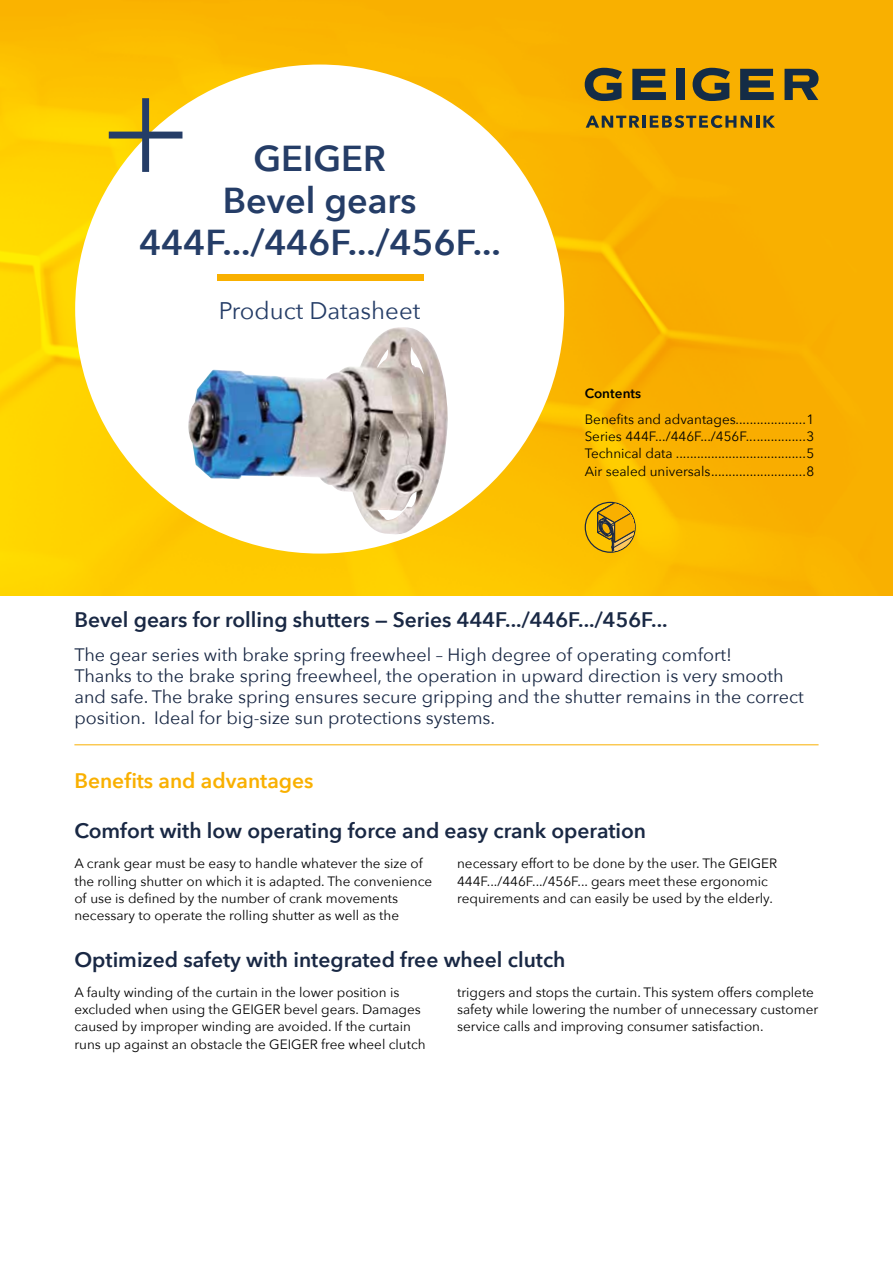
<style>
.page{position:relative;width:893px;height:1263px;background:#fff}
.page>*{position:absolute;margin:0;border:0;box-sizing:border-box;transform-origin:0 0}
.t1{font:600 36px/42px "Avenir Next";color:#253d67;text-align:center}
.t2{font:24px "Avenir Next";color:#253d67}
.t3{font:600 21px "Avenir Next";color:#192844}
.t4{font:600 21px "Avenir Next";color:#f9b000}
.t5{font:18px/21px "Avenir Next";color:#192844}
.t6{font:13.5px/17.2px "Avenir Next";color:#000}
.t7{font:600 13.5px "Avenir Next";letter-spacing:.005em;color:#000}
</style>
<div class="page">
<img style="left:0;top:0;width:893px;height:595px">
<svg style="left:632px;top:69px;width:34px;height:31px"></svg>
<div style="left:676px;top:69px;width:8px;height:31px;background:#142c46"></div>
<svg style="left:740px;top:69px;width:34px;height:31px"></svg>
<svg style="left:784px;top:69px;width:35px;height:31px"></svg>
<svg style="left:585px;top:68px;width:37px;height:33px"></svg>
<svg style="left:693px;top:68px;width:37px;height:33px"></svg>
<svg style="left:586px;top:115px;width:189px;height:13px"></svg>
<div style="left:75px;top:65px;width:489px;height:489px;background:#fff;border-radius:50%"></div>
<img style="left:188px;top:327px;width:261px;height:208px">
<div style="left:217px;top:274px;width:207px;height:7px;background:#f9b000"></div>
<svg style="left:109px;top:98px;width:73px;height:74px"></svg>
<hr style="left:74px;top:744px;width:745px;height:1px;background:#f9b000">
<svg style="left:585px;top:502px;width:51px;height:51px"></svg>
<div style="left:586px;top:503px;width:48px;height:49px;background:#fdc400;border-radius:50%"></div>
<svg style="left:595px;top:503px;width:39px;height:49px"></svg>
<h1 class="t1" style="left:140px;top:136px;width:363px">GEIGER<br>Bevel gears<br>444F.../446F.../456F...</h1>
<h2 class="t2" style="left:219px;top:290px;width:203px">Product Datasheet</h2>
<p class="t7" style="left:585px;top:382px;width:58px">Contents</p>
<p class="t6" style="left:585px;top:410px;width:231px;text-align:justify">Benefits and advantages....................1<br>Series 444F.../446F.../456F.................3<br>Technical data .....................................5<br>Air sealed universals...........................8</p>
<h3 class="t3" style="left:74px;top:602px;width:595px">Bevel gears for rolling shutters — Series 444F.../446F.../456F...</h3>
<p class="t5" style="left:74px;top:643px;width:731px">The gear series with brake spring freewheel – High degree of operating comfort!<br>Thanks to the brake spring freewheel, the operation in upward direction is very smooth and safe. The brake spring ensures secure gripping and the shutter remains in the correct position. Ideal for big-size sun protections systems.</p>
<h3 class="t4" style="left:74px;top:762px;width:241px">Benefits and advantages</h3>
<h3 class="t3" style="left:74px;top:813px;width:573px">Comfort with low operating force and easy crank operation</h3>
<p class="t6" style="left:74px;top:854px;width:359px">A crank gear must be easy to handle whatever the size of the rolling shutter on which it is adapted. The convenience of use is defined by the number of crank movements necessary to operate the rolling shutter as well as the</p>
<p class="t6" style="left:457px;top:854px;width:322px">necessary effort to be done by the user. The GEIGER<br>444F.../446F.../456F... gears meet these ergonomic requirements and can easily be used by the elderly.</p>
<h3 class="t3" style="left:74px;top:941px;width:493px">Optimized safety with integrated free wheel clutch</h3>
<p class="t6" style="left:74px;top:983px;width:353px">A faulty winding of the curtain in the lower position is excluded when using the GEIGER bevel gears. Damages caused by improper winding are avoided. If the curtain runs up against an obstacle the GEIGER free wheel clutch</p>
<p class="t6" style="left:457px;top:983px;width:363px">triggers and stops the curtain. This system offers complete safety while lowering the number of unnecessary customer service calls and improving consumer satisfaction.</p>
</div>
